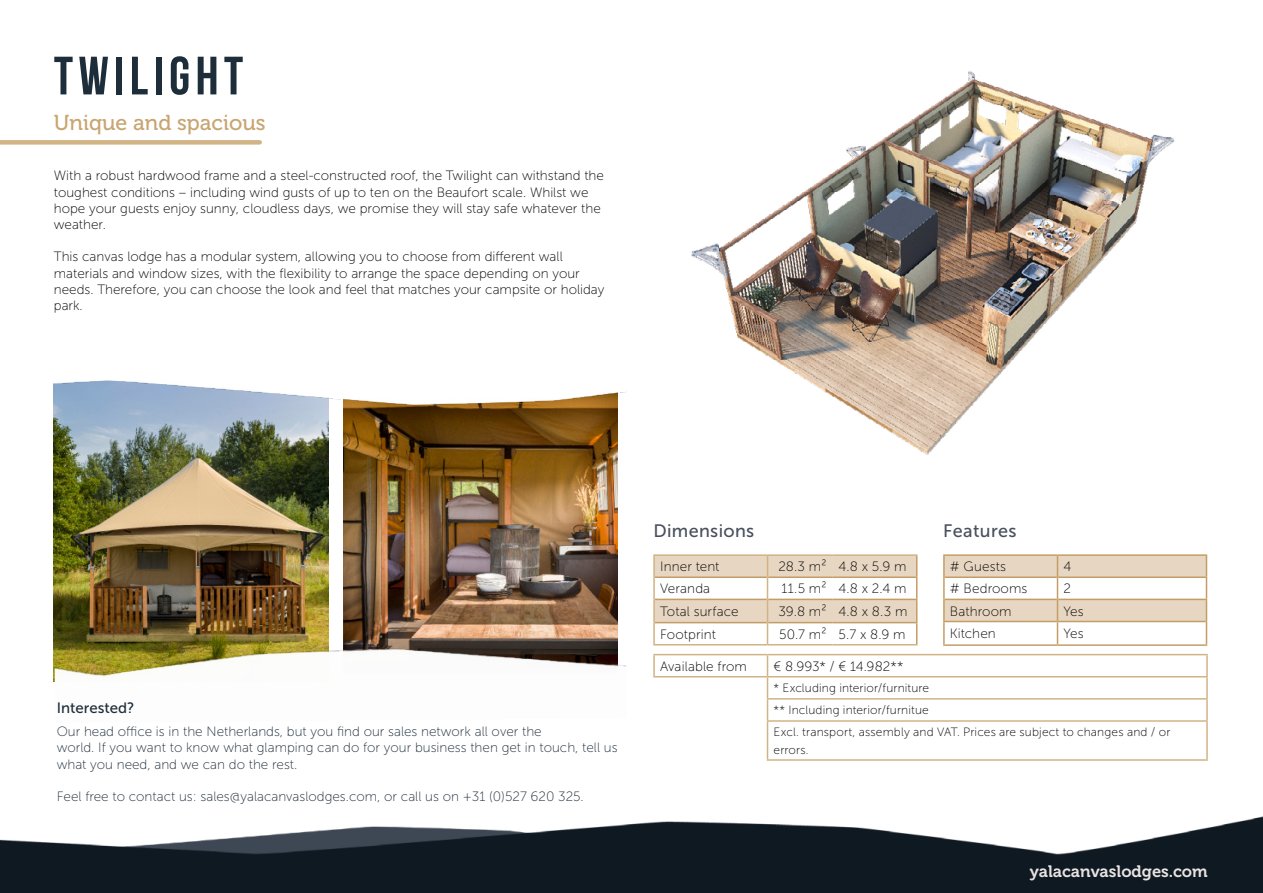
<style>
.page{position:relative;width:1263px;height:893px;background:#fff}
.page>*{position:absolute;margin:0;border:0;box-sizing:border-box;transform-origin:0 0}
.t1{font:53.85px "Bebas Neue";letter-spacing:.1em;color:#1d2d3a}
.t2{font:21.6px "Museo 500";color:#c8a571}
.t3{font:18px "Museo Sans 500";letter-spacing:.02em;color:#49505d}
.t4{font:16.5px "Museo 700";color:#e8e3e2}
.t5{font:15px "Museo Sans 500";color:#1d2d3a}
.t6{font:13.5px/16.2px "Museo Sans 100";color:#000}
.t7{font:13.5px/16.2px "Museo Sans 100";color:#1d2d3a}
.t8{font:12px/22.2px "Museo Sans 100";letter-spacing:.015em;color:#000}
</style>
<div class="page">
<img style="left:691px;top:71px;width:484px;height:384px">
<div style="left:0;top:140px;width:260px;height:5px;background:#d1b385"></div>
<img style="left:54px;top:439px;width:274px;height:184px">
<img style="left:343px;top:439px;width:274px;height:184px">
<img style="left:54px;top:380px;width:572px;height:59px">
<img style="left:54px;top:623px;width:573px;height:59px">
<hr style="left:653px;top:554px;width:114px;height:2px;background:#d1b385">
<hr style="left:653px;top:556px;width:2px;height:21px;background:#d1b385">
<hr style="left:653px;top:577px;width:2px;height:22px;background:#d1b385">
<hr style="left:653px;top:599px;width:2px;height:24px;background:#d1b385">
<hr style="left:653px;top:623px;width:2px;height:21px;background:#d1b385">
<hr style="left:653px;top:644px;width:114px;height:1px;background:#d1b385">
<svg style="left:654px;top:556px;width:263px;height:88px"></svg>
<hr style="left:767px;top:644px;width:65px;height:1px;background:#d1b385">
<hr style="left:832px;top:644px;width:85px;height:1px;background:#d1b385">
<hr style="left:767px;top:554px;width:65px;height:2px;background:#d1b385">
<hr style="left:832px;top:554px;width:85px;height:2px;background:#d1b385">
<hr style="left:943px;top:621px;width:114px;height:1px;background:#c49e66">
<hr style="left:1057px;top:644px;width:150px;height:2px;background:#c49e66">
<hr style="left:943px;top:554px;width:114px;height:2px;background:#c49e66">
<hr style="left:943px;top:556px;width:2px;height:21px;background:#c49e66">
<hr style="left:943px;top:577px;width:2px;height:22px;background:#c49e66">
<hr style="left:943px;top:599px;width:2px;height:22px;background:#c49e66">
<hr style="left:943px;top:622px;width:2px;height:22px;background:#c49e66">
<hr style="left:943px;top:644px;width:114px;height:2px;background:#c49e66">
<svg style="left:944px;top:556px;width:263px;height:88px"></svg>
<hr style="left:1057px;top:554px;width:150px;height:2px;background:#c49e66">
<img style="left:0;top:816px;width:1263px;height:77px">
<hr style="left:767px;top:654px;width:441px;height:1px;background:#d1b385">
<hr style="left:1206px;top:655px;width:2px;height:21px;background:#d1b385">
<hr style="left:1206px;top:677px;width:2px;height:21px;background:#d1b385">
<svg style="left:767px;top:655px;width:1px;height:65px"></svg>
<hr style="left:1206px;top:700px;width:2px;height:20px;background:#d1b385">
<hr style="left:767px;top:722px;width:1px;height:37px;background:#d1b385">
<hr style="left:1206px;top:722px;width:2px;height:37px;background:#d1b385">
<hr style="left:767px;top:759px;width:441px;height:2px;background:#d1b385">
<hr style="left:767px;top:698px;width:441px;height:2px;background:#d1b385">
<hr style="left:767px;top:720px;width:441px;height:2px;background:#d1b385">
<hr style="left:653px;top:654px;width:114px;height:1px;background:#d1b385">
<hr style="left:653px;top:655px;width:2px;height:21px;background:#d1b385">
<hr style="left:653px;top:676px;width:114px;height:1px;background:#d1b385">
<hr style="left:767px;top:676px;width:441px;height:1px;background:#d1b385">
<h1 class="t1" style="left:54px;top:46px;width:191px">twilight</h1>
<h2 class="t2" style="left:54px;top:111px;width:213px">Unique and spacious</h2>
<p class="t6" style="left:54px;top:168px;width:552px">With a robust hardwood frame and a steel-constructed roof, the Twilight can withstand the toughest conditions – including wind gusts of up to ten on the Beaufort scale. Whilst we hope your guests enjoy sunny, cloudless days, we promise they will stay safe whatever the weather.</p>
<p class="t6" style="left:54px;top:249px;width:552px">This canvas lodge has a modular system, allowing you to choose from different wall materials and window sizes, with the flexibility to arrange the space depending on your needs. Therefore, you can choose the look and feel that matches your campsite or holiday park.</p>
<p class="t5" style="left:57px;top:699px;width:79px">Interested?</p>
<p class="t7" style="left:57px;top:724px;width:562px">Our head office is in the Netherlands, but you find our sales network all over the<br>world. If you want to know what glamping can do for your business then get in touch, tell us what you need, and we can do the rest.</p>
<p class="t7" style="left:57px;top:788px;width:529px">Feel free to contact us: sales@yalacanvaslodges.com, or call us on +31 (0)527 620 325.</p>
<h3 class="t3" style="left:653px;top:520px;width:103px">Dimensions</h3>
<h3 class="t3" style="left:943px;top:520px;width:75px">Features</h3>
<p class="t6" style="left:660px;top:559px;width:61px">Inner tent</p>
<p class="t6" style="left:778px;top:559px;width:130px">28.3 m² 4.8 x 5.9 m</p>
<p class="t6" style="left:660px;top:581px;width:52px">Veranda</p>
<p class="t6" style="left:781px;top:581px;width:127px">11.5 m² 4.8 x 2.4 m</p>
<p class="t6" style="left:660px;top:603px;width:80px">Total surface</p>
<p class="t6" style="left:778px;top:603px;width:130px">39.8 m² 4.8 x 8.3 m</p>
<p class="t6" style="left:660px;top:626px;width:57px">Footprint</p>
<p class="t6" style="left:779px;top:626px;width:128px">50.7 m² 5.7 x 8.9 m</p>
<p class="t6" style="left:950px;top:559px;width:58px"># Guests</p>
<p class="t6" style="left:1063px;top:559px;width:9px">4</p>
<p class="t6" style="left:950px;top:581px;width:79px"># Bedrooms</p>
<p class="t6" style="left:1063px;top:581px;width:9px">2</p>
<p class="t6" style="left:950px;top:603px;width:63px">Bathroom</p>
<p class="t6" style="left:1063px;top:603px;width:22px">Yes</p>
<p class="t6" style="left:950px;top:625px;width:47px">Kitchen</p>
<p class="t6" style="left:1063px;top:625px;width:22px">Yes</p>
<p class="t6" style="left:660px;top:658px;width:88px">Available from</p>
<p class="t6" style="left:773px;top:658px;width:131px">€ 8.993* / € 14.982**</p>
<p class="t8" style="left:773px;top:677px;width:398px">* Excluding interior/furniture<br>** Including interior/furnitue<br>Excl. transport, assembly and VAT. Prices are subject to changes and / or</p>
<p class="t8" style="left:773px;top:739px;width:37px">errors.</p>
<p class="t4" style="left:1030px;top:862px;width:179px">yalacanvaslodges.com</p>
</div>
